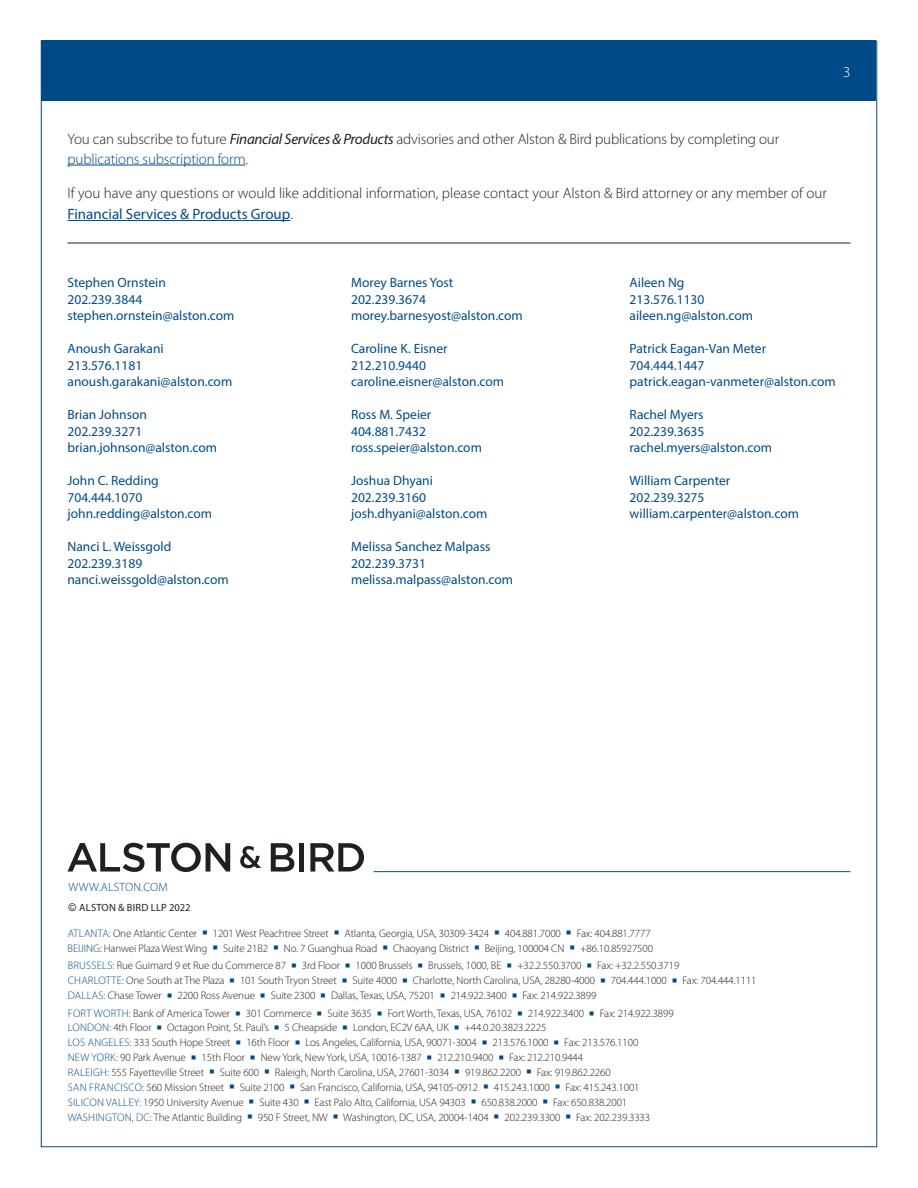
<style>
.page{position:relative;width:918px;height:1188px;background:#fff}
.page>*{position:absolute;margin:0;border:0;box-sizing:border-box;transform-origin:0 0}
.t1{font:300 15px/19.5px "Myriad Pro";letter-spacing:-.01em;color:#231f20}
.t2{font:300 15px "Myriad Pro";color:#fff}
.Attorney{font:13.5px/16.5px "Myriad Pro";color:#004b87}
.t3{font:300 12px "Myriad Pro";letter-spacing:.02em;color:#004b87}
.t4{font:300 10.95px/14.7px "Myriad Pro";letter-spacing:-.01em;color:#231f20}
.t5{font:10.5px "Myriad Pro";letter-spacing:.02em;color:#231f20}
.s1{font-weight:400;font-style:italic}
.s2{color:#004b87}
.s3{font-weight:400;color:#004b87}
.s4{font-family:"Arial"}
.s5{color:#004a87}
</style>
<div class="page">
<hr style="left:374px;top:871px;width:476px;height:1px;background:#004b87">
<hr style="left:67px;top:165px;width:179px;height:1px;background:#004b87">
<hr style="left:67px;top:220px;width:223px;height:1px;background:#004b87">
<hr style="left:67px;top:243px;width:783px;height:1px;background:#231f20">
<svg style="left:68px;top:843px;width:162px;height:29px"></svg>
<svg style="left:240px;top:846px;width:21px;height:22px"></svg>
<svg style="left:271px;top:843px;width:23px;height:29px"></svg>
<div style="left:299px;top:843px;width:5px;height:29px;background:#231f20"></div>
<svg style="left:310px;top:843px;width:54px;height:29px"></svg>
<div style="left:42px;top:40px;width:834px;height:61px;background:#004b87"></div>
<h1 class="t2" style="left:843px;top:63px;width:9px">3</h1>
<h1 class="t1" style="left:67px;top:130px;width:713px">You can subscribe to future <span class="s1">Financial Services &amp; Products</span> advisories and other Alston &amp; Bird publications by completing our <span class="s2">publications subscription form</span>.</h1>
<h1 class="t1" style="left:67px;top:183px;width:761px;line-height:21px">If you have any questions or would like additional information, please contact your Alston &amp; Bird attorney or any member of our<br><span class="s3">Financial Services &amp; Products Group</span>.</h1>
<p class="Attorney" style="left:68px;top:274px;width:100px">Stephen Ornstein</p>
<p class="Attorney" style="left:68px;top:291px;width:76px">202.239.3844</p>
<p class="Attorney" style="left:68px;top:307px;width:168px">stephen.ornstein@alston.com</p>
<p class="Attorney" style="left:68px;top:340px;width:98px">Anoush Garakani</p>
<p class="Attorney" style="left:68px;top:357px;width:76px">213.576.1181</p>
<p class="Attorney" style="left:68px;top:373px;width:166px">anoush.garakani@alston.com</p>
<p class="Attorney" style="left:68px;top:406px;width:81px">Brian Johnson</p>
<p class="Attorney" style="left:68px;top:423px;width:76px">202.239.3271</p>
<p class="Attorney" style="left:68px;top:439px;width:151px">brian.johnson@alston.com</p>
<p class="Attorney" style="left:68px;top:472px;width:93px">John C. Redding<br>704.444.1070</p>
<p class="Attorney" style="left:68px;top:505px;width:146px">john.redding@alston.com</p>
<p class="Attorney" style="left:68px;top:538px;width:105px">Nanci L. Weissgold</p>
<p class="Attorney" style="left:68px;top:555px;width:76px">202.239.3189</p>
<p class="Attorney" style="left:68px;top:571px;width:163px">nanci.weissgold@alston.com</p>
<p class="Attorney" style="left:351px;top:274px;width:104px">Morey Barnes Yost</p>
<p class="Attorney" style="left:351px;top:291px;width:76px">202.239.3674</p>
<p class="Attorney" style="left:351px;top:307px;width:173px">morey.barnesyost@alston.com</p>
<p class="Attorney" style="left:351px;top:340px;width:98px">Caroline K. Eisner</p>
<p class="Attorney" style="left:351px;top:357px;width:76px">212.210.9440</p>
<p class="Attorney" style="left:351px;top:373px;width:155px">caroline.eisner@alston.com</p>
<p class="Attorney" style="left:351px;top:406px;width:82px">Ross M. Speier</p>
<p class="Attorney" style="left:351px;top:423px;width:76px">404.881.7432</p>
<p class="Attorney" style="left:351px;top:439px;width:132px">ross.speier@alston.com</p>
<p class="Attorney" style="left:351px;top:472px;width:83px">Joshua Dhyani</p>
<p class="Attorney" style="left:351px;top:489px;width:76px">202.239.3160</p>
<p class="Attorney" style="left:351px;top:505px;width:138px">josh.dhyani@alston.com</p>
<p class="Attorney" style="left:351px;top:538px;width:141px">Melissa Sanchez Malpass</p>
<p class="Attorney" style="left:351px;top:555px;width:76px">202.239.3731</p>
<p class="Attorney" style="left:351px;top:571px;width:163px">melissa.malpass@alston.com</p>
<p class="Attorney" style="left:630px;top:274px;width:56px">Aileen Ng</p>
<p class="Attorney" style="left:630px;top:291px;width:76px">213.576.1130</p>
<p class="Attorney" style="left:630px;top:307px;width:125px">aileen.ng@alston.com</p>
<p class="Attorney" style="left:630px;top:340px;width:138px">Patrick Eagan-Van Meter</p>
<p class="Attorney" style="left:630px;top:357px;width:76px">704.444.1447</p>
<p class="Attorney" style="left:630px;top:373px;width:208px">patrick.eagan-vanmeter@alston.com</p>
<p class="Attorney" style="left:630px;top:406px;width:75px">Rachel Myers</p>
<p class="Attorney" style="left:630px;top:423px;width:76px">202.239.3635</p>
<p class="Attorney" style="left:630px;top:439px;width:144px">rachel.myers@alston.com</p>
<p class="Attorney" style="left:630px;top:472px;width:102px">William Carpenter</p>
<p class="Attorney" style="left:630px;top:489px;width:76px">202.239.3275</p>
<p class="Attorney" style="left:630px;top:505px;width:171px">william.carpenter@alston.com</p>
<p class="t3" style="left:69px;top:880px;width:101px">WWW.ALSTON.COM</p>
<p class="t5" style="left:69px;top:901px;width:124px"><span class="s4">©</span> ALSTON &amp; BIRD LLP 2022</p>
<p class="t4" style="left:68px;top:926px;width:587px"><span class="s5">ATLANTA:</span> One Atlantic Center <span class="s5">■</span> 1201 West Peachtree Street <span class="s5">■</span> Atlanta, Georgia, USA, 30309-3424 <span class="s5">■</span> 404.881.7000 <span class="s5">■</span> Fax: 404.881.7777<br><span class="s5">BEIJING</span>: Hanwei Plaza West Wing <span class="s5">■</span> Suite 21B2 <span class="s5">■</span> No. 7 Guanghua Road <span class="s5">■</span> Chaoyang District <span class="s5">■</span> Beijing, 100004 CN <span class="s5">■</span> +86.10.85927500</p>
<p class="t4" style="left:68px;top:959px;width:690px"><span class="s5">BRUSSELS:</span> Rue Guimard 9 et Rue du Commerce 87 <span class="s2">■</span> 3rd Floor <span class="s2">■</span> 1000 Brussels <span class="s2">■</span> Brussels, 1000, BE <span class="s2">■</span> +32.2.550.3700 <span class="s2">■</span> Fax: +32.2.550.3719<br><span class="s5">CHARLOTTE:</span> One South at The Plaza <span class="s5">■</span> 101 South Tryon Street <span class="s5">■</span> Suite 4000 <span class="s5">■</span> Charlotte, North Carolina, USA, 28280-4000 <span class="s5">■</span> 704.444.1000 <span class="s5">■</span> Fax: 704.444.1111<br><span class="s5">DALLAS:</span> Chase Tower <span class="s2">■</span> 2200 Ross Avenue <span class="s2">■</span> Suite 2300 <span class="s2">■</span> Dallas, Texas, USA, 75201 <span class="s2">■</span> 214.922.3400 <span class="s2">■</span> Fax: 214.922.3899</p>
<p class="t4" style="left:68px;top:1006px;width:608px"><span class="s2">FORT WORTH:</span> Bank of America Tower <span class="s2">■</span> 301 Commerce <span class="s2">■</span> Suite 3635 <span class="s2">■</span> Fort Worth, Texas, USA, 76102 <span class="s2">■</span> 214.922.3400 <span class="s2">■</span> Fax: 214.922.3899<br><span class="s5">LONDON:</span> 4th Floor <span class="s2">■</span> Octagon Point, St. Paul’s <span class="s2">■</span> 5 Cheapside <span class="s2">■</span> London, EC2V 6AA, UK <span class="s2">■</span> +44.0.20.3823.2225<br><span class="s5">LOS ANGELES:</span> 333 South Hope Street <span class="s5">■</span> 16th Floor <span class="s5">■</span> Los Angeles, California, USA, 90071-3004 <span class="s5">■</span> 213.576.1000 <span class="s5">■</span> Fax: 213.576.1100<br><span class="s5">NEW YORK:</span> 90 Park Avenue <span class="s5">■</span> 15th Floor <span class="s5">■</span> New York, New York, USA, 10016-1387 <span class="s5">■</span> 212.210.9400 <span class="s5">■</span> Fax: 212.210.9444<br><span class="s5">RALEIGH:</span> 555 Fayetteville Street <span class="s5">■</span> Suite 600 <span class="s5">■</span> Raleigh, North Carolina, USA, 27601-3034 <span class="s5">■</span> 919.862.2200 <span class="s5">■</span> Fax: 919.862.2260<br><span class="s2">SAN FRANCISCO:</span> 560 Mission Street <span class="s2">■</span> Suite 2100 <span class="s2">■</span> San Francisco, California, USA, 94105-0912 <span class="s2">■</span> 415.243.1000 <span class="s2">■</span> Fax: 415.243.1001<br><span class="s5">SILICON VALLEY:</span> 1950 University Avenue <span class="s5">■</span> Suite 430 <span class="s5">■</span> East Palo Alto, California, USA 94303 <span class="s5">■</span> 650.838.2000 <span class="s5">■</span> Fax: 650.838.2001<br><span class="s5">WASHINGTON, DC:</span> The Atlantic Building <span class="s5">■</span> 950 F Street, NW <span class="s5">■</span> Washington, DC, USA, 20004-1404 <span class="s5">■</span> 202.239.3300 <span class="s5">■</span> Fax: 202.239.3333</p>
</div>
